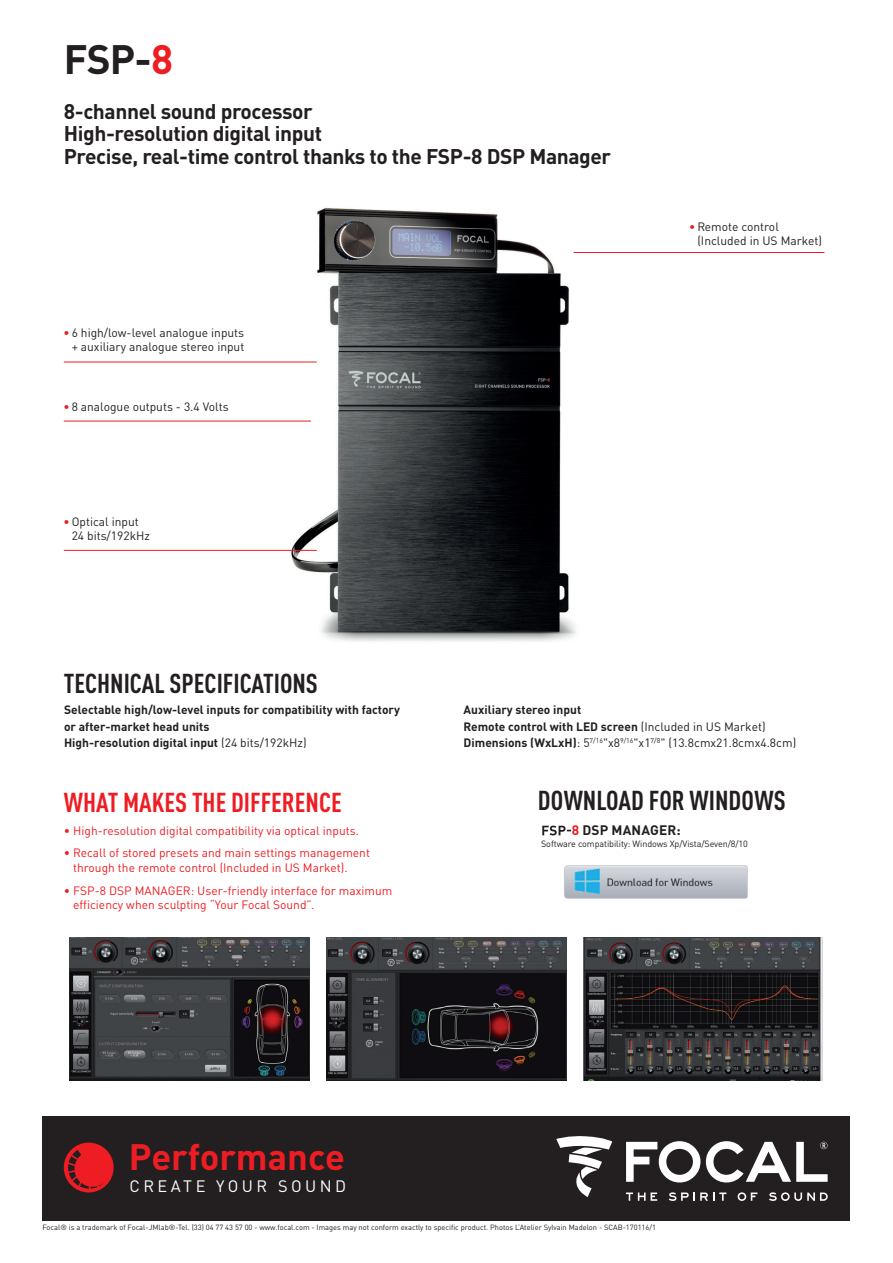
<style>
.page{position:relative;width:893px;height:1263px;background:#fff}
.page>*{position:absolute;margin:0;border:0;box-sizing:border-box;transform-origin:0 0}
.t1{font:700 40.5px "DINOT";color:#231f20}
.t2{font:700 36.3px "DINOT";color:#ee1d23}
.t3{font:700 condensed 27px "DINOT";color:#231f20}
.t4{font:700 condensed 27px "DINOT";color:#ee1d23}
.t5{font:700 21px/22.5px "DINOT";letter-spacing:-.02em;color:#231f20}
.t6{font:16.35px "DINOT";letter-spacing:.21em;color:#fff}
.t7{font:700 13.65px "DINOT";letter-spacing:.01em;color:#231f20}
.t8{font:700 12px/16.5px "DINOT";color:#231f20}
.t9{font:12px/14.4px "DINOT";color:#ee1d23}
.t10{font:12px/14.4px "DINOT";color:#231f20}
.t11{font:9px "DINOT";letter-spacing:-.01em;color:#231f20}
.t12{font:7.5px "DINOT";color:#231f20}
.s1{color:#ee1d23}
.s2{font-stretch:condensed;color:#ee1d23}
.s3{font-weight:400}
</style>
<div class="page">
<img style="left:249px;top:208px;width:327px;height:433px">
<img style="left:69px;top:938px;width:240px;height:142px">
<img style="left:326px;top:938px;width:241px;height:142px">
<img style="left:584px;top:938px;width:239px;height:142px">
<hr style="left:64px;top:362px;width:253px;height:1px;background:#ee1d23">
<hr style="left:64px;top:421px;width:247px;height:1px;background:#ee1d23">
<hr style="left:64px;top:550px;width:253px;height:1px;background:#ee1d23">
<hr style="left:574px;top:252px;width:250px;height:1px;background:#ee1d23">
<div style="left:43px;top:1116px;width:807px;height:104px;background:#231f20"></div>
<svg style="left:626px;top:1141px;width:74px;height:41px"></svg>
<svg style="left:706px;top:1141px;width:122px;height:41px"></svg>
<svg style="left:626px;top:1192px;width:31px;height:9px"></svg>
<svg style="left:669px;top:1192px;width:57px;height:9px"></svg>
<svg style="left:738px;top:1192px;width:19px;height:9px"></svg>
<svg style="left:769px;top:1192px;width:59px;height:9px"></svg>
<svg style="left:556px;top:1136px;width:56px;height:61px"></svg>
<svg style="left:64px;top:1142px;width:50px;height:50px"></svg>
<svg style="left:542px;top:826px;width:29px;height:9px"></svg>
<img style="left:564px;top:865px;width:184px;height:34px">
<h1 class="t1" style="left:64px;top:32px;width:111px">FSP-<span class="s1">8</span></h1>
<h3 class="t5" style="left:64px;top:99px;width:549px">8-channel sound processor<br>High-resolution digital input<br>Precise, real-time control thanks to the FSP-8 DSP Manager</h3>
<p class="t10" style="left:64px;top:325px;width:182px;text-align:right"><span class="s2">•</span> 6 high/low-level analogue inputs + auxiliary analogue stereo input</p>
<p class="t10" style="left:64px;top:399px;width:166px"><span class="s2">•</span> 8 analogue outputs - 3.4 Volts</p>
<p class="t10" style="left:72px;top:514px;width:80px;text-indent:-8px"><span class="s2">•</span> Optical input<br>24 bits/192kHz</p>
<h3 class="t3" style="left:64px;top:666px;width:256px">TECHNICAL SPECIFICATIONS</h3>
<p class="t10" style="left:697px;top:219px;width:126px;text-indent:-8px"><span class="s2">•</span> Remote control (Included in US Market)</p>
<p class="t8" style="left:64px;top:701px;width:337px">Selectable high/low-level inputs for compatibility with factory or after-market head units<br>High-resolution digital input <span class="s3">(24 bits/192kHz)</span></p>
<p class="t8" style="left:464px;top:701px;width:334px">Auxiliary stereo input<br>Remote control with LED screen <span class="s3">(Included in US Market)<br></span>Dimensions (WxLxH)<span class="s3">: 5</span><sup>7/16</sup><span class="s3">"x8</span><sup>9/16</sup><span class="s3">"x1</span><sup>7/8</sup><span class="s3">" (13.8cmx21.8cmx4.8cm)</span></p>
<h3 class="t4" style="left:64px;top:786px;width:280px">WHAT MAKES THE DIFFERENCE</h3>
<p class="t9" style="left:64px;top:823px;width:297px">• High-resolution digital compatibility via optical inputs.</p>
<p class="t9" style="left:73px;top:846px;width:298px;text-indent:-9px">• Recall of stored presets and main settings management through the remote control (Included in US Market).</p>
<p class="t9" style="left:73px;top:883px;width:321px;text-indent:-9px">• FSP-8 DSP MANAGER: User-friendly interface for maximum efficiency when sculpting “Your Focal Sound”.</p>
<h2 class="t2" style="left:129px;top:1133px;width:218px">Performance</h2>
<h3 class="t6" style="left:130px;top:1176px;width:218px">CREATE YOUR SOUND</h3>
<h3 class="t3" style="left:538px;top:784px;width:249px">DOWNLOAD FOR WINDOWS</h3>
<p class="t7" style="left:572px;top:821px;width:110px"><span class="s1">8</span> DSP MANAGER:</p>
<p class="t11" style="left:541px;top:838px;width:208px">Software compatibility: Windows Xp/Vista/Seven/8/10</p>
<p class="t12" style="left:43px;top:1223px;width:615px">Focal® is a trademark of Focal-JMlab®-Tel. (33) 04 77 43 57 00 - www.focal.com - Images may not conform exactly to specific product. Photos L’Atelier Sylvain Madelon - SCAB-170116/1</p>
</div>
